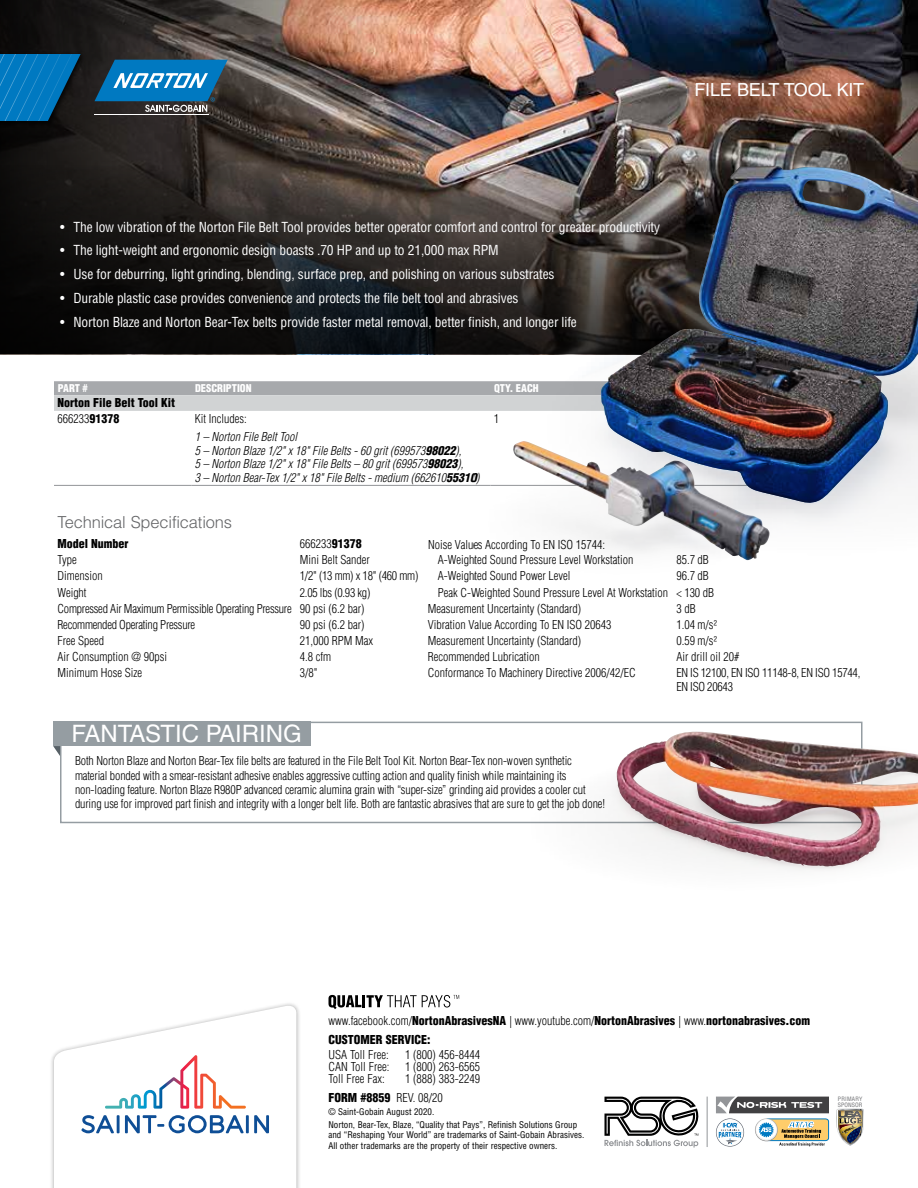
<style>
.page{position:relative;width:918px;height:1188px;background:#fff}
.page>*{position:absolute;margin:0;border:0;box-sizing:border-box;transform-origin:0 0}
.t1{font:24px "Helvetica LT Std";color:#fff}
.t2{font:18px "Helvetica LT Std";letter-spacing:-.01em;color:#fff}
.t3{font:300 16.5px "Helvetica LT Std";letter-spacing:-.01em;color:#636466}
.t4{font:condensed 13.5px "Helvetica LT Std";letter-spacing:-.01em;color:#fff}
.t5{font:300 condensed 12px/14.2px "Helvetica LT Std";letter-spacing:-.01em;color:#000}
.t6{font:italic 300 condensed 12px/13.5px "Helvetica LT Std";color:#000}
.t7{font:900 condensed 12px/16.2px "Helvetica LT Std";color:#000}
.t8{font:900 condensed 10.5px "Helvetica LT Std";color:#fff}
.t9{font:condensed 9px/12.9px "Helvetica LT Std";color:#000}
.t10{font:condensed 5.85px/5.8px "Helvetica LT Std";letter-spacing:.015em;color:#6d6e71}
.s1{font-weight:300}
.s2{font-weight:900}
</style>
<div class="page">
<img style="left:0;top:1px;width:918px;height:164px">
<div style="left:60px;top:722px;width:802px;height:101px;border:2px solid #959da2"></div>
<div style="left:53px;top:722px;width:257px;height:24px;background:#959da2"></div>
<svg style="left:53px;top:746px;width:7px;height:10px"></svg>
<hr style="left:94px;top:114px;width:115px;height:1px;background:#fff">
<svg style="left:94px;top:60px;width:134px;height:52px;background:#2e729a"></svg>
<svg style="left:54px;top:381px;width:491px;height:30px;background:#bec0c2"></svg>
<hr style="left:54px;top:485px;width:137px;height:1px;background:#939598">
<hr style="left:191px;top:485px;width:299px;height:1px;background:#939598">
<svg style="left:0;top:165px;width:918px;height:189px;background:#272423"></svg>
<img style="left:523px;top:741px;width:395px;height:129px">
<img style="left:616px;top:733px;width:204px;height:133px">
<img style="left:545px;top:299px;width:326px;height:223px">
<img style="left:601px;top:167px;width:317px;height:337px">
<img style="left:477px;top:462px;width:323px;height:99px">
<img style="left:513px;top:441px;width:257px;height:119px">
<div style="left:0;top:52px;width:87px;height:76px;background:#000;opacity:.75"></div>
<svg style="left:0;top:54px;width:81px;height:67px;background:#08669e"></svg>
<div style="left:49px;top:1001px;width:252px;height:187px;background:#000;opacity:.3"></div>
<svg style="left:54px;top:1004px;width:242px;height:184px"></svg>
<svg style="left:105px;top:1055px;width:141px;height:54px"></svg>
<svg style="left:81px;top:1115px;width:33px;height:18px"></svg>
<hr style="left:117px;top:1115px;width:3px;height:18px;background:#0e4e96">
<svg style="left:125px;top:1115px;width:119px;height:18px"></svg>
<svg style="left:254px;top:1115px;width:15px;height:18px"></svg>
<hr style="left:246px;top:1115px;width:3px;height:18px;background:#0e4e96">
<svg style="left:329px;top:995px;width:130px;height:14px"></svg>
<svg style="left:604px;top:1097px;width:94px;height:50px"></svg>
<svg style="left:716px;top:1097px;width:113px;height:16px;background:#6c6c6d"></svg>
<div style="left:765px;top:1119px;width:64px;height:22px;background:#ffcd6b;border-radius:3px"></div>
<div style="left:765px;top:1118px;width:64px;height:23px;border:1px solid #0079c1;border-radius:3px"></div>
<svg style="left:755px;top:1118px;width:23px;height:23px"></svg>
<svg style="left:755px;top:1119px;width:22px;height:22px"></svg>
<svg style="left:756px;top:1120px;width:69px;height:26px"></svg>
<svg style="left:836px;top:1109px;width:28px;height:37px"></svg>
<hr style="left:707px;top:1097px;width:1px;height:50px;background:#939598">
<svg style="left:716px;top:1118px;width:28px;height:29px"></svg>
<svg style="left:717px;top:1119px;width:27px;height:27px"></svg>
<svg style="left:719px;top:1123px;width:24px;height:21px"></svg>
<hr style="left:0;top:0;width:918px;height:1px;background:#8dc63f">
<h2 class="t2" style="left:694px;top:79px;width:171px">FILE BELT TOOL KIT</h2>
<p class="t4" style="left:60px;top:218px;width:602px">• The low vibration of the Norton File Belt Tool provides better operator comfort and control for greater productivity</p>
<p class="t4" style="left:60px;top:242px;width:440px">• The light-weight and ergonomic design boasts .70 HP and up to 21,000 max RPM</p>
<p class="t4" style="left:60px;top:266px;width:496px">• Use for deburring, light grinding, blending, surface prep, and polishing on various substrates</p>
<p class="t4" style="left:60px;top:290px;width:460px">• Durable plastic case provides convenience and protects the file belt tool and abrasives</p>
<p class="t4" style="left:60px;top:313px;width:518px">• Norton Blaze and Norton Bear-Tex belts provide faster metal removal, better finish, and longer life</p>
<p class="t8" style="left:58px;top:382px;width:32px">PART #</p>
<p class="t8" style="left:195px;top:382px;width:58px">DESCRIPTION</p>
<p class="t8" style="left:494px;top:382px;width:46px">QTY. EACH</p>
<p class="t7" style="left:57px;top:395px;width:119px">Norton File Belt Tool Kit<br><span class="s1">666233</span>91378</p>
<p class="t5" style="left:195px;top:412px;width:53px">Kit Includes:</p>
<p class="t6" style="left:195px;top:430px;width:286px">1 – Norton File Belt Tool<br>5 – Norton Blaze 1/2" x 18" File Belts - 60 grit (699573<span class="s2">98022</span>),<br>5 – Norton Blaze 1/2" x 18" File Belts – 80 grit (699573<span class="s2">98023</span>),<br>3 – Norton Bear-Tex 1/2" x 18" File Belts - medium (662610<span class="s2">55310</span>)</p>
<p class="t5" style="left:494px;top:412px;width:7px">1</p>
<h3 class="t3" style="left:58px;top:512px;width:176px">Technical Specifications</h3>
<p class="t7" style="left:58px;top:535px;width:73px">Model Number</p>
<p class="t5" style="left:300px;top:536px;width:63px">666233<span class="s2">91378</span></p>
<p class="t5" style="left:428px;top:537px;width:178px">Noise Values According To EN ISO 15744:</p>
<p class="t5" style="left:58px;top:553px;width:21px">Type</p>
<p class="t5" style="left:300px;top:553px;width:71px">Mini Belt Sander</p>
<p class="t5" style="left:438px;top:553px;width:197px">A-Weighted Sound Pressure Level Workstation</p>
<p class="t5" style="left:676px;top:553px;width:34px">85.7 dB</p>
<p class="t5" style="left:58px;top:569px;width:47px">Dimension</p>
<p class="t5" style="left:300px;top:569px;width:120px">1/2" (13 mm) x 18" (460 mm)</p>
<p class="t5" style="left:438px;top:569px;width:134px">A-Weighted Sound Power Level</p>
<p class="t5" style="left:676px;top:569px;width:34px">96.7 dB</p>
<p class="t5" style="left:58px;top:585px;width:31px">Weight</p>
<p class="t5" style="left:300px;top:585px;width:72px">2.05 lbs (0.93 kg)</p>
<p class="t5" style="left:438px;top:585px;width:278px">Peak C-Weighted Sound Pressure Level At Workstation &lt; 130 dB</p>
<p class="t5" style="left:58px;top:601px;width:308px">Compressed Air Maximum Permissible Operating Pressure 90 psi (6.2 bar)</p>
<p class="t5" style="left:428px;top:601px;width:155px">Measurement Uncertainty (Standard)</p>
<p class="t5" style="left:676px;top:601px;width:21px">3 dB</p>
<p class="t5" style="left:58px;top:617px;width:139px">Recommended Operating Pressure</p>
<p class="t5" style="left:300px;top:617px;width:66px">90 psi (6.2 bar)</p>
<p class="t5" style="left:428px;top:617px;width:185px">Vibration Value According To EN ISO 20643</p>
<p class="t5" style="left:676px;top:617px;width:42px">1.04 m/s²</p>
<p class="t5" style="left:58px;top:633px;width:48px">Free Speed</p>
<p class="t5" style="left:300px;top:633px;width:75px">21,000 RPM Max</p>
<p class="t5" style="left:428px;top:633px;width:155px">Measurement Uncertainty (Standard)</p>
<p class="t5" style="left:676px;top:633px;width:42px">0.59 m/s²</p>
<p class="t5" style="left:58px;top:650px;width:111px">Air Consumption @ 90psi</p>
<p class="t5" style="left:300px;top:650px;width:33px">4.8 cfm</p>
<p class="t5" style="left:428px;top:650px;width:113px">Recommended Lubrication</p>
<p class="t5" style="left:676px;top:650px;width:65px">Air drill oil 20#</p>
<p class="t5" style="left:58px;top:666px;width:86px">Minimum Hose Size</p>
<p class="t5" style="left:300px;top:666px;width:19px">3/8"</p>
<p class="t5" style="left:428px;top:666px;width:209px">Conformance To Machinery Directive 2006/42/EC</p>
<p class="t5" style="left:676px;top:666px;width:186px;line-height:13.5px">EN IS 12100, EN ISO 11148-8, EN ISO 15744,<br>EN ISO 20643</p>
<h1 class="t1" style="left:72px;top:720px;width:232px">FANTASTIC PAIRING</h1>
<p class="t5" style="left:75px;top:754px;width:532px">Both Norton Blaze and Norton Bear-Tex file belts are featured in the File Belt Tool Kit. Norton Bear-Tex non-woven synthetic material bonded with a smear-resistant adhesive enables aggressive cutting action and quality finish while maintaining its non-loading feature. Norton Blaze R980P advanced ceramic alumina grain with “super-size” grinding aid provides a cooler cut during use for improved part finish and integrity with a longer belt life. Both are fantastic abrasives that are sure to get the job done!</p>
<p class="t7" style="left:329px;top:1013px;width:483px"><span class="s1">www.facebook.com/</span>NortonAbrasivesNA <span class="s1">| www.youtube.com/</span>NortonAbrasives <span class="s1">| www.</span>nortonabrasives.com</p>
<p class="t7" style="left:328px;top:1032px;width:104px">CUSTOMER SERVICE:</p>
<p class="t5" style="left:328px;top:1047px;width:62px">USA Toll Free:</p>
<p class="t5" style="left:405px;top:1047px;width:77px">1 (800) 456-8444</p>
<p class="t5" style="left:328px;top:1059px;width:62px">CAN Toll Free:</p>
<p class="t5" style="left:405px;top:1059px;width:77px">1 (800) 263-6565</p>
<p class="t5" style="left:328px;top:1071px;width:58px">Toll Free Fax:</p>
<p class="t5" style="left:328px;top:1069px;width:153px;line-height:19px;text-indent:76px">1 (888) 383-2249<br><span class="s2">FORM #8859</span> REV. 08/20</p>
<p class="t9" style="left:328px;top:1105px;width:250px">© Saint‑Gobain August 2020.<br>Norton, Bear-Tex, Blaze, “Quality that Pays”, Refinish Solutions Group</p>
<p class="t9" style="left:328px;top:1130px;width:257px;line-height:10.5px">and “Reshaping Your World” are trademarks of Saint‑Gobain Abrasives.<br>All other trademarks are the property of their respective owners.</p>
<p class="t10" style="left:838px;top:1096px;width:26px">PRIMARY<br>SPONSOR</p>
</div>
